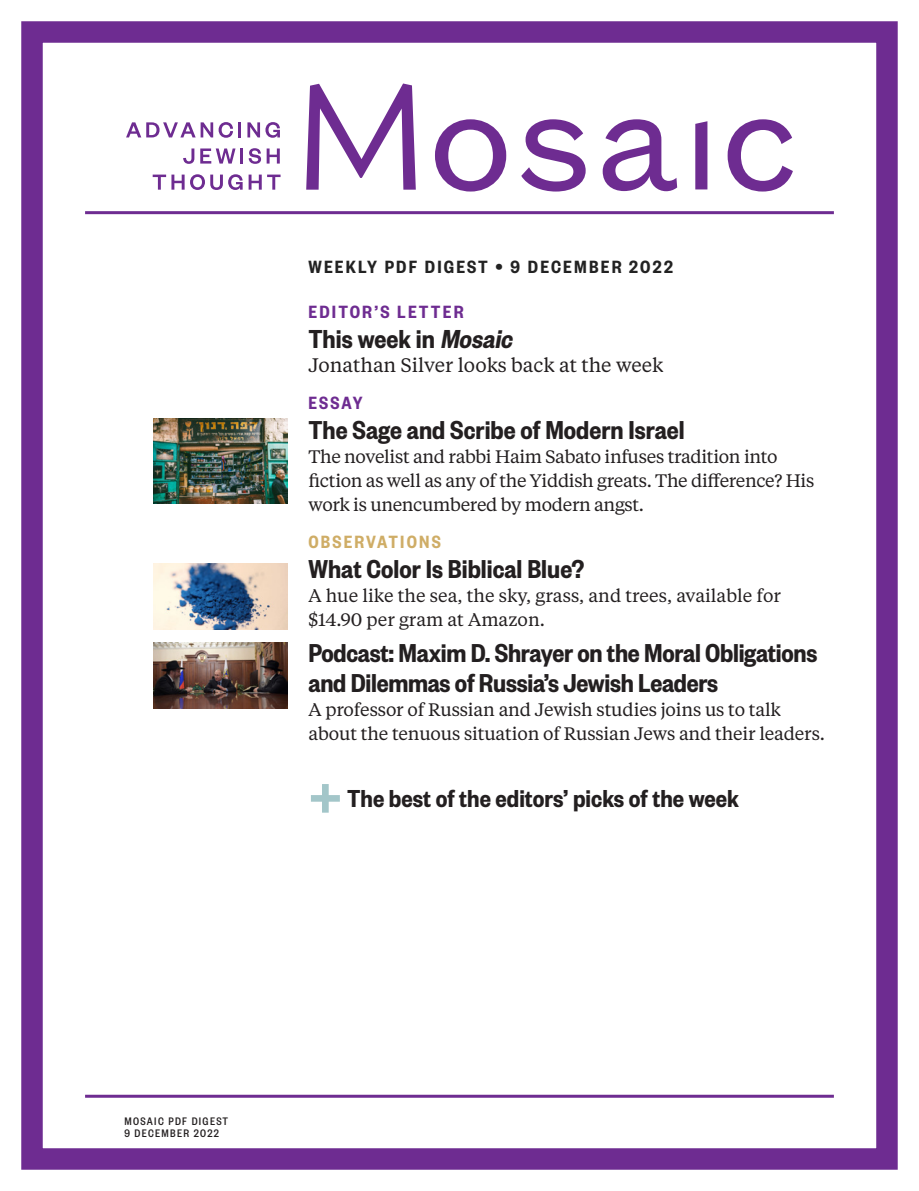
<style>
.page{position:relative;width:919px;height:1191px;background:#fff}
.page>*{position:absolute;margin:0;border:0;box-sizing:border-box;transform-origin:0 0}
.t1{font:600 67.65px "Founders Grotesk Cond";color:#a3c6c9}
.summary{font:600 28.65px "Founders Grotesk Cond";color:#231f20}
.t2{font:600 28.5px/30px "Founders Grotesk Cond";letter-spacing:-.01em;color:#231f20}
.t3{font:600 27px "Founders Grotesk Cond";color:#231f20}
.summary-2{font:19.5px "Tiempos Text";color:#231f20}
.t4{font:600 19.5px "Founders Grotesk Cond";letter-spacing:.11em;color:#222}
.t5{font:600 19.5px "Founders Grotesk Cond";letter-spacing:.11em;color:#6e2c91}
.t6{font:600 19.5px "Founders Grotesk Cond";letter-spacing:.11em;color:#cfad66}
.summary-3{font:18px/24px "Tiempos Text";letter-spacing:-.01em;color:#231f20}
.t7{font:500 12px/12px "Founders Grotesk Cond";letter-spacing:.11em;color:#231f20}
.s1{font-style:italic}
</style>
<div class="page">
<div style="left:21px;top:21px;width:876px;height:1148px;border:21px solid #6e2c91"></div>
<hr style="left:85px;top:211px;width:748px;height:3px;background:#6e2c91">
<hr style="left:85px;top:1094px;width:748px;height:3px;background:#6e2c91">
<img style="left:153px;top:419px;width:134px;height:85px">
<img style="left:153px;top:563px;width:134px;height:66px">
<img style="left:153px;top:643px;width:134px;height:66px">
<svg style="left:435px;top:119px;width:71px;height:72px"></svg>
<svg style="left:521px;top:119px;width:64px;height:72px"></svg>
<svg style="left:602px;top:119px;width:75px;height:72px"></svg>
<svg style="left:727px;top:119px;width:65px;height:72px"></svg>
<svg style="left:306px;top:83px;width:110px;height:107px"></svg>
<svg style="left:695px;top:121px;width:12px;height:68px"></svg>
<svg style="left:126px;top:122px;width:107px;height:16px"></svg>
<hr style="left:238px;top:122px;width:3px;height:15px;background:#6e2c91">
<svg style="left:247px;top:122px;width:33px;height:16px"></svg>
<svg style="left:183px;top:148px;width:11px;height:16px"></svg>
<svg style="left:200px;top:148px;width:35px;height:16px"></svg>
<hr style="left:240px;top:148px;width:3px;height:16px;background:#6e2c91">
<svg style="left:249px;top:148px;width:31px;height:16px"></svg>
<svg style="left:153px;top:175px;width:31px;height:15px"></svg>
<svg style="left:190px;top:174px;width:52px;height:16px"></svg>
<svg style="left:248px;top:175px;width:32px;height:15px"></svg>
<p class="t4" style="left:308px;top:255px;width:366px">WEEKLY PDF DIGEST • 9 DECEMBER 2022</p>
<p class="t5" style="left:308px;top:300px;width:157px">EDITOR’S LETTER</p>
<p class="summary" style="left:308px;top:321px;width:211px">This week in <span class="s1">Mosaic</span></p>
<p class="summary-2" style="left:308px;top:352px;width:356px">Jonathan Silver looks back at the week</p>
<p class="t5" style="left:308px;top:390px;width:56px">ESSAY</p>
<p class="t2" style="left:308px;top:413px;width:378px">The Sage and Scribe of Modern Israel</p>
<p class="summary-3" style="left:308px;top:443px;width:507px">The novelist and rabbi Haim Sabato infuses tradition into fiction as well as any of the Yiddish greats. The difference? His work is unencumbered by modern angst.</p>
<p class="t6" style="left:308px;top:529px;width:134px">OBSERVATIONS</p>
<p class="t2" style="left:308px;top:552px;width:277px">What Color Is Biblical Blue?</p>
<p class="summary-3" style="left:308px;top:582px;width:474px">A hue like the sea, the sky, grass, and trees, available for $14.90 per gram at Amazon.</p>
<p class="t2" style="left:308px;top:637px;width:510px">Podcast: Maxim D. Shrayer on the Moral Obligations and Dilemmas of Russia’s Jewish Leaders</p>
<p class="summary-3" style="left:308px;top:697px;width:518px">A professor of Russian and Jewish studies joins us to talk about the tenuous situation of Russian Jews and their leaders.</p>
<p class="t1" style="left:308px;top:756px;width:35px">+</p>
<p class="t3" style="left:347px;top:782px;width:393px">The best of the editors’ picks of the week</p>
<p class="t7" style="left:124px;top:1114px;width:105px">MOSAIC PDF DIGEST<br>9 DECEMBER 2022</p>
</div>
